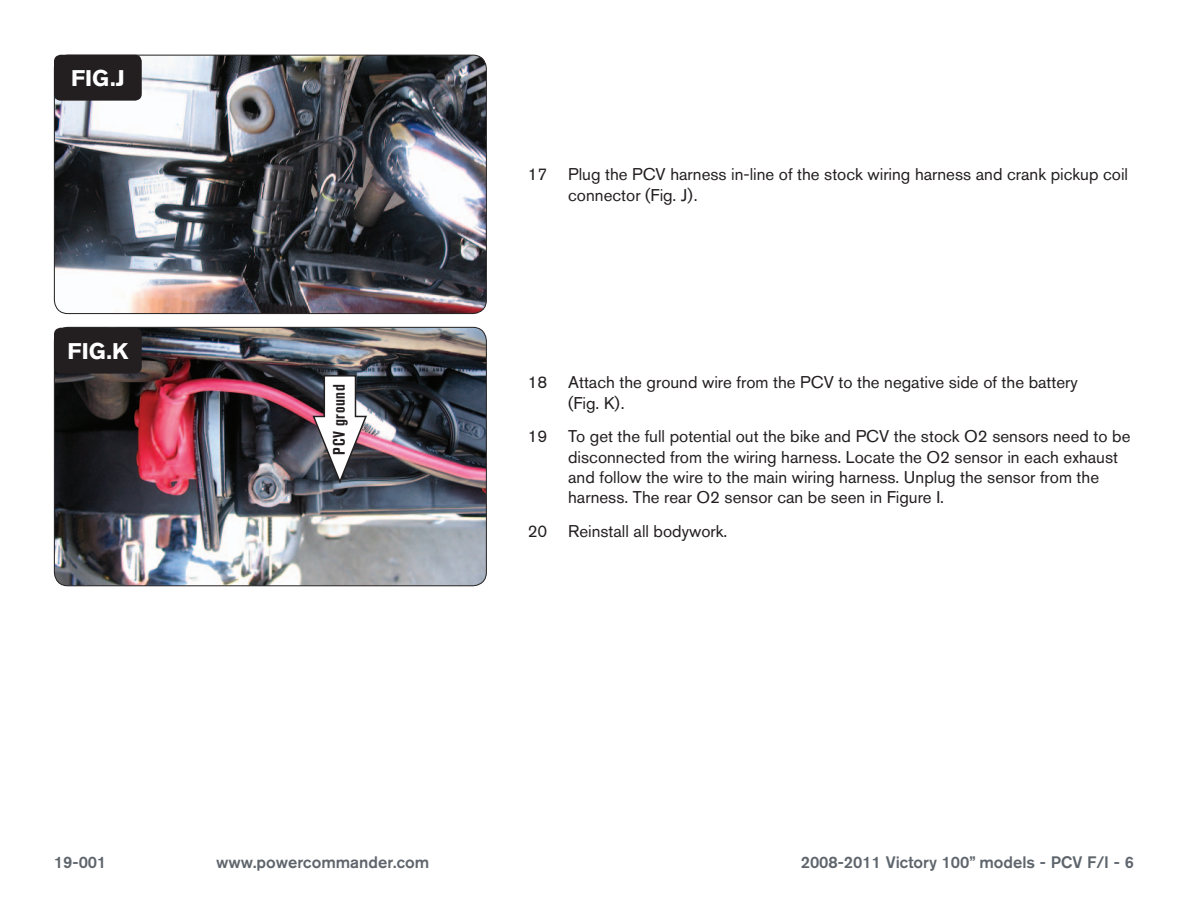
<style>
.page{position:relative;width:1188px;height:918px;background:#fff}
.page>*{position:absolute;margin:0;border:0;box-sizing:border-box;transform-origin:0 0}
.t1{font:700 22.5px "Akzidenz Grotesk BQ";color:#fff}
.Bodycopy{font:16.8px/20.2px "Akzidenz Grotesk BQ";color:#231f20}
.t2{font:500 16.5px "Akzidenz Grotesk BQ";color:#5e656c}
.Callouts{font:700 condensed 16.5px "Akzidenz Grotesk BQ";letter-spacing:.04em;color:#231f20}
</style>
<div class="page">
<img style="left:54px;top:327px;width:432px;height:259px">
<div style="left:54px;top:327px;width:433px;height:259px;border:1px solid #231f20;border-radius:14px"></div>
<div style="left:54px;top:328px;width:88px;height:46px;background:#231f20;border-radius:7px"></div>
<img style="left:312px;top:374px;width:56px;height:112px">
<img style="left:54px;top:55px;width:432px;height:259px">
<div style="left:54px;top:55px;width:433px;height:259px;border:1px solid #231f20;border-radius:14px"></div>
<div style="left:54px;top:55px;width:88px;height:46px;background:#231f20;border-radius:7px"></div>
<p class="t1" style="left:71px;top:65px;width:55px">FIG.J</p>
<p class="t1" style="left:68px;top:338px;width:62px">FIG.K</p>
<p class="Callouts" style="left:330px;top:455px;width:72px;rotate:-90deg">PCV ground</p>
<p class="Bodycopy" style="left:568px;top:164px;width:561px;text-indent:-40px">17 Plug the PCV harness in-line of the stock wiring harness and crank pickup coil connector (Fig. J).</p>
<p class="Bodycopy" style="left:568px;top:372px;width:511px;text-indent:-40px">18 Attach the ground wire from the PCV to the negative side of the battery (Fig. K).</p>
<p class="Bodycopy" style="left:568px;top:426px;width:564px;text-indent:-40px">19 To get the full potential out the bike and PCV the stock O2 sensors need to be disconnected from the wiring harness. Locate the O2 sensor in each exhaust and follow the wire to the main wiring harness. Unplug the sensor from the harness. The rear O2 sensor can be seen in Figure I.</p>
<p class="Bodycopy" style="left:528px;top:521px;width:201px">20 Reinstall all bodywork.</p>
<p class="t2" style="left:54px;top:852px;width:54px">19-001</p>
<p class="t2" style="left:216px;top:852px;width:215px">www.powercommander.com</p>
<p class="t2" style="left:801px;top:852px;width:335px">2008-2011 Victory 100” models - PCV F/I - 6</p>
</div>
